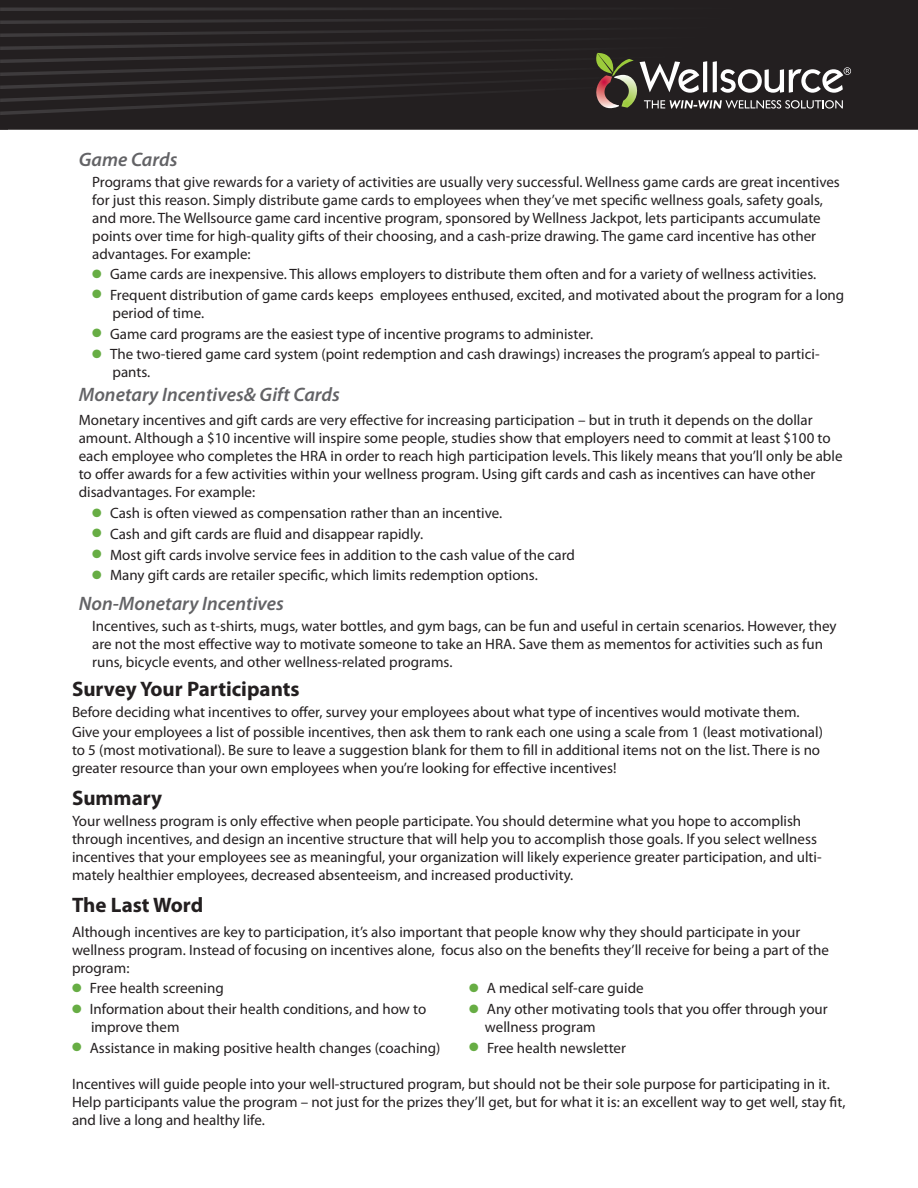
<style>
.page{position:relative;width:918px;height:1188px;background:#fff}
.page>*{position:absolute;margin:0;border:0;box-sizing:border-box;transform-origin:0 0}
.t1{font:700 21px "Myriad Pro";color:#231f20}
.t2{font:italic 600 19.5px "Myriad Pro";color:#636366}
.t3{font:15px/18px "Myriad Pro";color:#231f20}
.s1{color:#67ad44}
</style>
<div class="page">
<div style="left:851px;top:0;width:67px;height:130px;background:#231f20"></div>
<div style="left:592px;top:49px;width:276px;height:78px;background:#231f20"></div>
<svg style="left:0;top:0;width:851px;height:130px;background:#2b2728"></svg>
<p class="t2" style="left:79px;top:147px;width:100px">Game Cards</p>
<p class="t3" style="left:92px;top:172px;width:749px">Programs that give rewards for a variety of activities are usually very successful. Wellness game cards are great incentives for just this reason. Simply distribute game cards to employees when they’ve met specific wellness goals, safety goals, and more. The Wellsource game card incentive program, sponsored by Wellness Jackpot, lets participants accumulate points over time for high-quality gifts of their choosing, and a cash-prize drawing. The game card incentive has other advantages. For example:</p>
<p class="t3" style="left:92px;top:265px;width:726px"><span class="s1">●</span> Game cards are inexpensive. This allows employers to distribute them often and for a variety of wellness activities.</p>
<p class="t3" style="left:112px;top:286px;width:733px;text-indent:-20px"><span class="s1">●</span> Frequent distribution of game cards keeps employees enthused, excited, and motivated about the program for a long period of time.</p>
<p class="t3" style="left:92px;top:324px;width:502px"><span class="s1">●</span> Game card programs are the easiest type of incentive programs to administer.</p>
<p class="t3" style="left:112px;top:345px;width:709px;text-indent:-20px"><span class="s1">●</span> The two-tiered game card system (point redemption and cash drawings) increases the program’s appeal to partici&shy;pants.</p>
<p class="t2" style="left:79px;top:382px;width:263px">Monetary Incentives&amp; Gift Cards</p>
<p class="t3" style="left:79px;top:411px;width:765px">Monetary incentives and gift cards are very effective for increasing participation – but in truth it depends on the dollar amount. Although a $10 incentive will inspire some people, studies show that employers need to commit at least $100 to each employee who completes the HRA in order to reach high participation levels. This likely means that you’ll only be able to offer awards for a few activities within your wellness program. Using gift cards and cash as incentives can have other disadvantages. For example:</p>
<p class="t3" style="left:92px;top:504px;width:411px"><span class="s1">●</span> Cash is often viewed as compensation rather than an incentive.</p>
<p class="t3" style="left:92px;top:525px;width:332px"><span class="s1">●</span> Cash and gift cards are fluid and disappear rapidly.</p>
<p class="t3" style="left:92px;top:545px;width:484px"><span class="s1">●</span> Most gift cards involve service fees in addition to the cash value of the card</p>
<p class="t3" style="left:92px;top:566px;width:447px"><span class="s1">●</span> Many gift cards are retailer specific, which limits redemption options.</p>
<p class="t2" style="left:79px;top:591px;width:207px">Non-Monetary Incentives</p>
<p class="t3" style="left:92px;top:617px;width:746px">Incentives, such as t-shirts, mugs, water bottles, and gym bags, can be fun and useful in certain scenarios. However, they are not the most effective way to motivate someone to take an HRA. Save them as mementos for activities such as fun runs, bicycle events, and other wellness-related programs.</p>
<p class="t1" style="left:72px;top:675px;width:229px">Survey Your Participants</p>
<p class="t3" style="left:72px;top:702px;width:729px">Before deciding what incentives to offer, survey your employees about what type of incentives would motivate them.</p>
<p class="t3" style="left:72px;top:723px;width:753px">Give your employees a list of possible incentives, then ask them to rank each one using a scale from 1 (least motivational) to 5 (most motivational). Be sure to leave a suggestion blank for them to fill in additional items not on the list. There is no greater resource than your own employees when you’re looking for effective incentives!</p>
<p class="t1" style="left:72px;top:785px;width:92px">Summary</p>
<p class="t3" style="left:72px;top:812px;width:751px">Your wellness program is only effective when people participate. You should determine what you hope to accomplish through incentives, and design an incentive structure that will help you to accomplish those goals. If you select wellness incentives that your employees see as meaningful, your organization will likely experience greater participation, and ulti&shy;mately healthier employees, decreased absenteeism, and increased productivity.</p>
<p class="t1" style="left:72px;top:891px;width:133px">The Last Word</p>
<p class="t3" style="left:72px;top:922px;width:758px">Although incentives are key to participation, it’s also important that people know why they should participate in your wellness program. Instead of focusing on incentives alone, focus also on the benefits they’ll receive for being a part of the program:</p>
<p class="t3" style="left:72px;top:979px;width:153px"><span class="s1">●</span> Free health screening</p>
<p class="t3" style="left:469px;top:979px;width:176px"><span class="s1">●</span> A medical self-care guide</p>
<p class="t3" style="left:72px;top:1000px;width:356px"><span class="s1">●</span> Information about their health conditions, and how to</p>
<p class="t3" style="left:469px;top:1000px;width:360px"><span class="s1">●</span> Any other motivating tools that you offer through your</p>
<p class="t3" style="left:91px;top:1018px;width:90px">improve them</p>
<p class="t3" style="left:485px;top:1018px;width:112px">wellness program</p>
<p class="t3" style="left:72px;top:1039px;width:370px"><span class="s1">●</span> Assistance in making positive health changes (coaching)</p>
<p class="t3" style="left:469px;top:1039px;width:158px"><span class="s1">●</span> Free health newsletter</p>
<p class="t3" style="left:72px;top:1075px;width:775px">Incentives will guide people into your well-structured program, but should not be their sole purpose for participating in it.<br>Help participants value the program – not just for the prizes they’ll get, but for what it is: an excellent way to get well, stay fit, and live a long and healthy life.</p>
</div>
